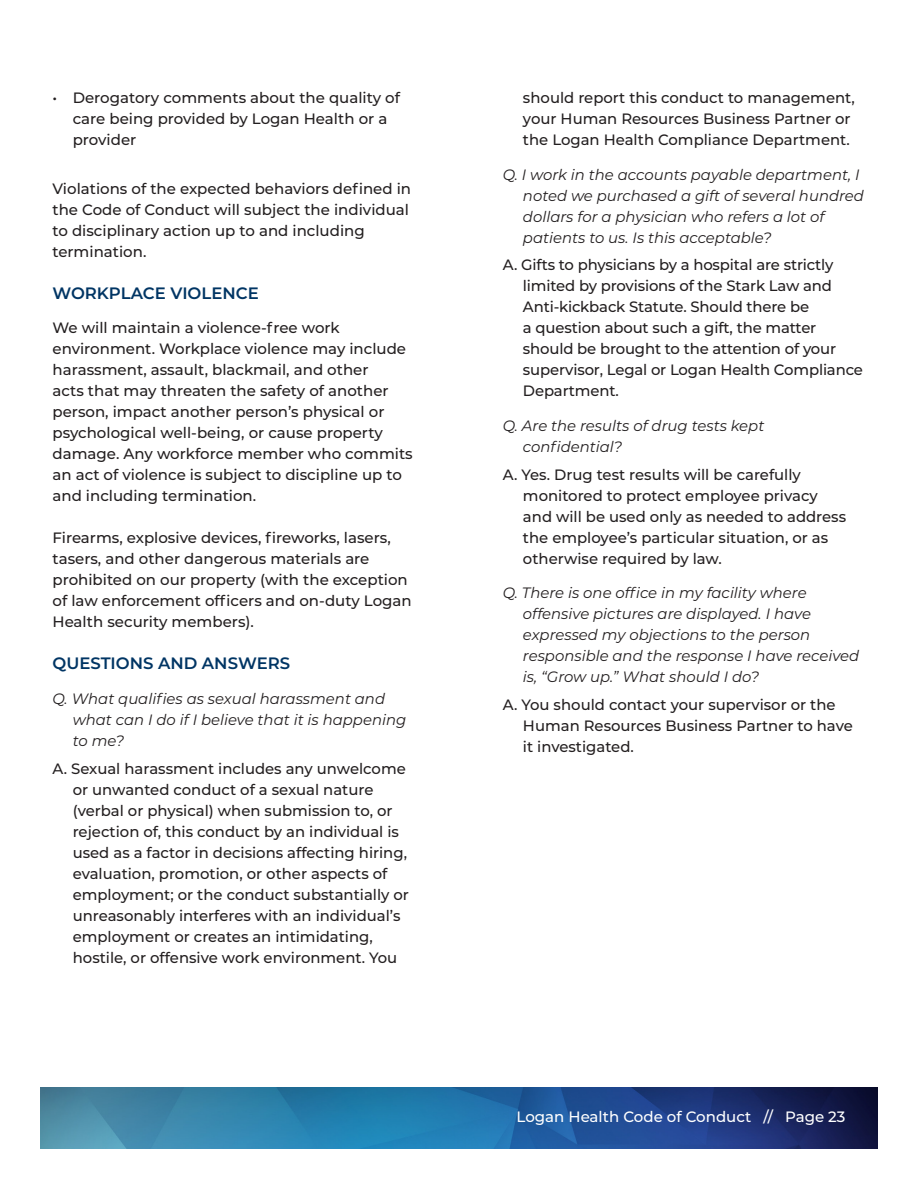
<style>
.page{position:relative;width:918px;height:1188px;background:#fff}
.page>*{position:absolute;margin:0;border:0;box-sizing:border-box;transform-origin:0 0}
.t1{font:600 16.5px "Montserrat";color:#003564}
.t2{font:500 15px/21px "Montserrat";color:#231f20}
.t3{font:italic 15px/21px "Montserrat";color:#231f20}
.t4{font:500 15px "Montserrat";color:#fff}
</style>
<div class="page">
<img style="left:41px;top:1088px;width:837px;height:60px">
<p class="t2" style="left:73px;top:87px;width:329px;text-indent:-20px">• Derogatory comments about the quality of care being provided by Logan Health or a provider</p>
<p class="t2" style="left:52px;top:178px;width:360px">Violations of the expected behaviors defined in the Code of Conduct will subject the individual to disciplinary action up to and including termination.</p>
<p class="t1" style="left:52px;top:281px;width:208px">WORKPLACE VIOLENCE</p>
<p class="t2" style="left:52px;top:317px;width:362px">We will maintain a violence-free work environment. Workplace violence may include harassment, assault, blackmail, and other<br>acts that may threaten the safety of another person, impact another person’s physical or psychological well-being, or cause property damage. Any workforce member who commits an act of violence is subject to discipline up to and including termination.</p>
<p class="t2" style="left:52px;top:527px;width:361px">Firearms, explosive devices, fireworks, lasers, tasers, and other dangerous materials are prohibited on our property (with the exception of law enforcement officers and on-duty Logan Health security members).</p>
<p class="t1" style="left:52px;top:652px;width:239px">QUESTIONS AND ANSWERS</p>
<p class="t3" style="left:73px;top:688px;width:335px;text-indent:-20px">Q. What qualifies as sexual harassment and what can I do if I believe that it is happening to me?</p>
<p class="t2" style="left:73px;top:757px;width:338px;text-indent:-20px">A. Sexual harassment includes any unwelcome or unwanted conduct of a sexual nature (verbal or physical) when submission to, or rejection of, this conduct by an individual is used as a factor in decisions affecting hiring, evaluation, promotion, or other aspects of employment; or the conduct substantially or unreasonably interferes with an individual’s employment or creates an intimidating, hostile, or offensive work environment. You</p>
<p class="t2" style="left:523px;top:87px;width:333px">should report this conduct to management, your Human Resources Business Partner or the Logan Health Compliance Department.</p>
<p class="t3" style="left:523px;top:163px;width:342px;text-indent:-20px">Q. I work in the accounts payable department, I noted we purchased a gift of several hundred dollars for a physician who refers a lot of patients to us. Is this acceptable?</p>
<p class="t2" style="left:523px;top:254px;width:342px;text-indent:-20px">A. Gifts to physicians by a hospital are strictly limited by provisions of the Stark Law and Anti-kickback Statute. Should there be<br>a question about such a gift, the matter should be brought to the attention of your supervisor, Legal or Logan Health Compliance Department.</p>
<p class="t3" style="left:523px;top:415px;width:243px;text-indent:-20px">Q. Are the results of drug tests kept confidential?</p>
<p class="t2" style="left:523px;top:463px;width:325px;text-indent:-20px">A. Yes. Drug test results will be carefully monitored to protect employee privacy and will be used only as needed to address the employee’s particular situation, or as otherwise required by law.</p>
<p class="t3" style="left:523px;top:582px;width:338px;text-indent:-20px">Q. There is one office in my facility where offensive pictures are displayed. I have expressed my objections to the person responsible and the response I have received is, “Grow up.” What should I do?</p>
<p class="t2" style="left:523px;top:694px;width:331px;text-indent:-20px">A. You should contact your supervisor or the<br>Human Resources Business Partner to have it investigated.</p>
<p class="t4" style="left:517px;top:1106px;width:330px">Logan Health Code of Conduct // Page 23</p>
</div>
